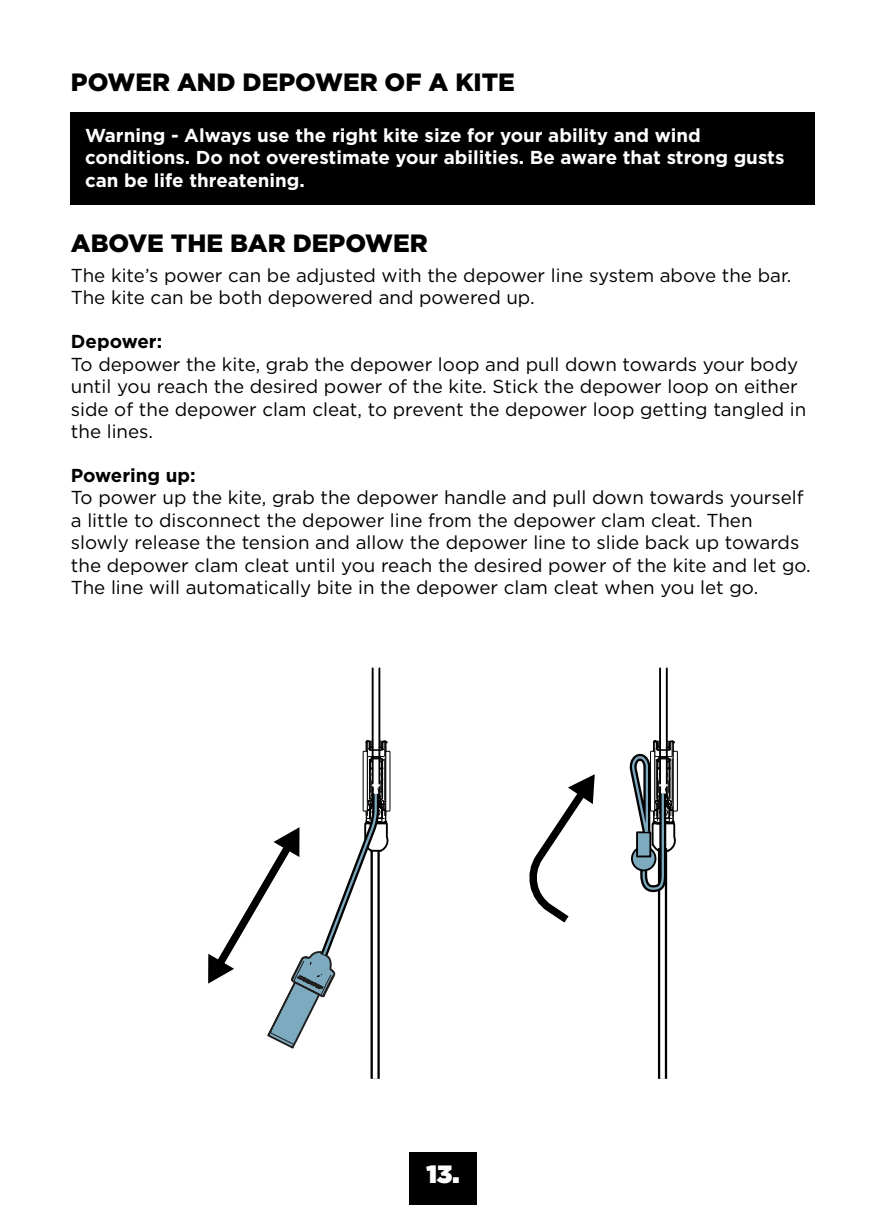
<style>
.page{position:relative;width:886px;height:1205px;background:#fff}
.page>*{position:absolute;margin:0;border:0;box-sizing:border-box;transform-origin:0 0}
.t1{font:900 25px "Gotham";color:#000}
.t2{font:900 25px "Gotham";color:#fff}
.t3{font:18.75px/22.5px "Gotham";color:#000}
.t4{font:700 18.75px/22.5px "Gotham";color:#fff}
.t5{font:700 18.75px "Gotham";color:#000}
</style>
<div class="page">
<div style="left:409px;top:1152px;width:68px;height:53px;background:#000"></div>
<div style="left:71px;top:113px;width:744px;height:92px;background:#000"></div>
<hr style="left:659px;top:668px;width:2px;height:115px;background:#000">
<hr style="left:666px;top:668px;width:2px;height:115px;background:#000">
<svg style="left:529px;top:774px;width:66px;height:149px"></svg>
<div style="left:658px;top:848px;width:9px;height:231px;background:#000"></div>
<div style="left:660px;top:848px;width:5px;height:231px;background:#fff"></div>
<svg style="left:629px;top:740px;width:49px;height:155px"></svg>
<hr style="left:372px;top:668px;width:2px;height:115px;background:#000">
<hr style="left:378px;top:668px;width:2px;height:115px;background:#000">
<svg style="left:370px;top:1050px;width:10px;height:29px"></svg>
<hr style="left:373px;top:851px;width:4px;height:228px;background:#fff">
<svg style="left:208px;top:740px;width:183px;height:310px"></svg>
<h1 class="t1" style="left:71px;top:65px;width:446px">POWER AND DEPOWER OF A KITE</h1>
<p class="t4" style="left:85px;top:124px;width:701px">Warning - Always use the right kite size for your ability and wind conditions. Do not overestimate your abilities. Be aware that strong gusts can be life threatening.</p>
<h1 class="t1" style="left:71px;top:226px;width:358px">ABOVE THE BAR DEPOWER</h1>
<p class="t3" style="left:71px;top:263px;width:722px">The kite’s power can be adjusted with the depower line system above the bar.<br>The kite can be both depowered and powered up.</p>
<p class="t5" style="left:71px;top:329px;width:93px">Depower:</p>
<p class="t3" style="left:71px;top:352px;width:737px">To depower the kite, grab the depower loop and pull down towards your body until you reach the desired power of the kite. Stick the depower loop on either side of the depower clam cleat, to prevent the depower loop getting tangled in the lines.</p>
<p class="t5" style="left:71px;top:463px;width:126px">Powering up:</p>
<p class="t3" style="left:71px;top:486px;width:741px">To power up the kite, grab the depower handle and pull down towards yourself a little to disconnect the depower line from the depower clam cleat. Then slowly release the tension and allow the depower line to slide back up towards the depower clam cleat until you reach the desired power of the kite and let go.<br>The line will automatically bite in the depower clam cleat when you let go.</p>
<h1 class="t2" style="left:426px;top:1156px;width:35px">13.</h1>
</div>
